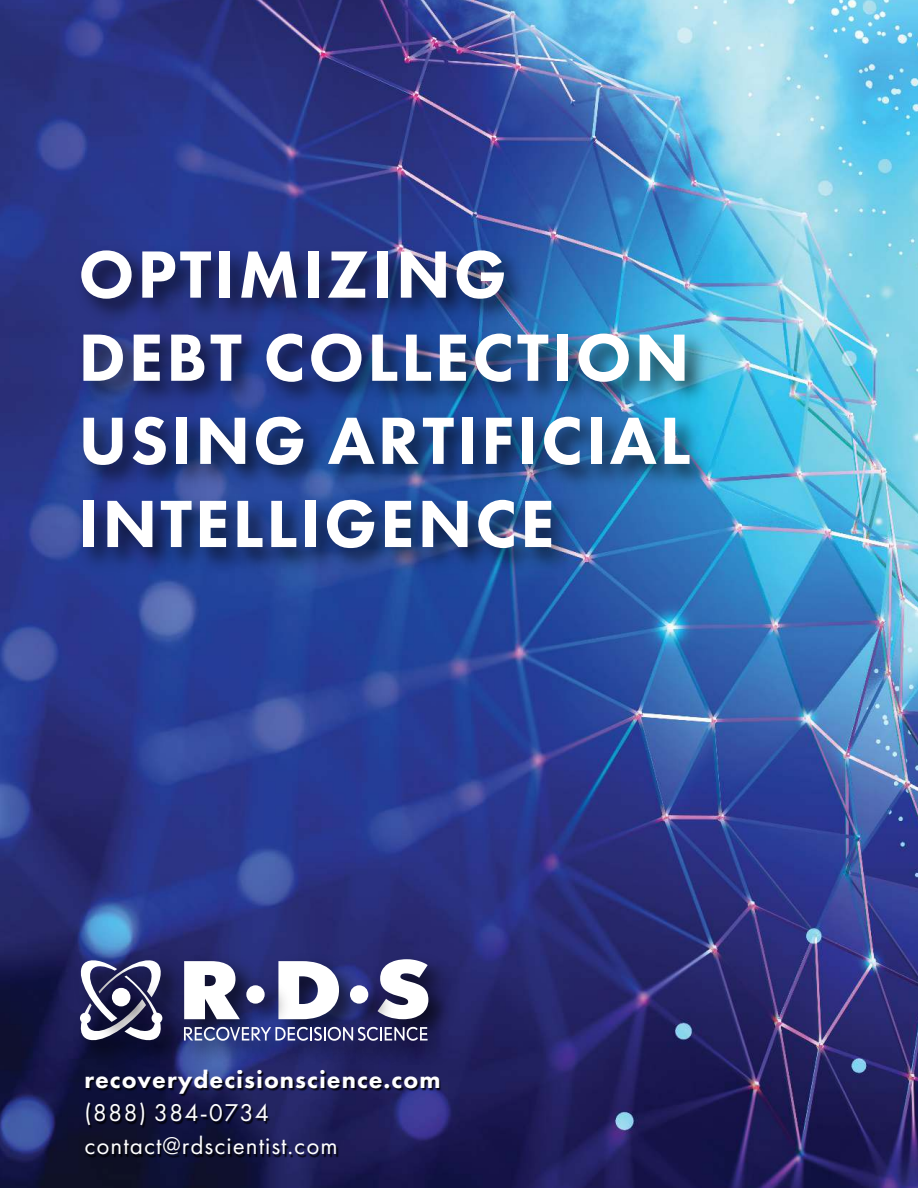
<style>
.page{position:relative;width:918px;height:1188px;background:#fff}
.page>*{position:absolute;margin:0;border:0;box-sizing:border-box;transform-origin:0 0}
.t1{font:800 69.3px/83.1px "Futura PT";letter-spacing:.04em;color:#fff}
.t2{font:25.2px/33px "Futura PT";letter-spacing:.04em;color:#fff}
.t3{font:800 25.2px "Futura PT";letter-spacing:.04em;color:#fff}
</style>
<div class="page">
<img style="left:0;top:0;width:918px;height:1188px">
<img style="left:84px;top:1073px;width:361px;height:91px">
<img style="left:67px;top:228px;width:658px;height:368px">
<img style="left:69px;top:948px;width:127px;height:125px">
<svg style="left:75px;top:955px;width:89px;height:91px"></svg>
<img style="left:100px;top:976px;width:64px;height:64px">
<div style="left:112px;top:988px;width:18px;height:18px;background:#fff;border-radius:50%"></div>
<img style="left:172px;top:949px;width:94px;height:66px">
<svg style="left:184px;top:961px;width:56px;height:54px"></svg>
<img style="left:266px;top:949px;width:99px;height:24px">
<svg style="left:278px;top:961px;width:61px;height:54px"></svg>
<img style="left:365px;top:947px;width:97px;height:105px">
<svg style="left:378px;top:959px;width:50px;height:56px"></svg>
<img style="left:172px;top:1015px;width:11px;height:59px">
<img style="left:183px;top:1015px;width:9px;height:59px">
<img style="left:192px;top:1015px;width:12px;height:59px">
<img style="left:204px;top:1015px;width:14px;height:59px">
<img style="left:218px;top:1015px;width:12px;height:59px">
<img style="left:230px;top:1015px;width:10px;height:59px">
<img style="left:240px;top:1041px;width:36px;height:33px">
<img style="left:276px;top:1041px;width:9px;height:33px">
<img style="left:285px;top:1041px;width:13px;height:33px">
<img style="left:298px;top:1015px;width:4px;height:59px">
<img style="left:302px;top:1015px;width:10px;height:59px">
<img style="left:312px;top:1015px;width:4px;height:59px">
<img style="left:316px;top:1015px;width:15px;height:59px">
<img style="left:331px;top:1015px;width:37px;height:59px">
<img style="left:368px;top:1041px;width:4px;height:33px">
<img style="left:372px;top:1041px;width:10px;height:33px">
<img style="left:382px;top:1041px;width:12px;height:33px">
<img style="left:394px;top:1015px;width:14px;height:59px">
<img style="left:408px;top:1015px;width:53px;height:59px">
<svg style="left:184px;top:1027px;width:244px;height:14px"></svg>
<img style="left:234px;top:973px;width:64px;height:64px">
<div style="left:246px;top:985px;width:19px;height:19px;background:#fff;border-radius:50%"></div>
<img style="left:338px;top:973px;width:64px;height:64px">
<div style="left:350px;top:985px;width:18px;height:19px;background:#fff;border-radius:50%"></div>
<p class="t1" style="left:78px;top:238px;width:614px">OPTIMIZING<br>DEBT COLLECTION<br>USING ARTIFICIAL<br>INTELLIGENCE</p>
<p class="t3" style="left:84px;top:1070px;width:358px">recoverydecisionscience.com</p>
<p class="t2" style="left:84px;top:1098px;width:255px">(888) 384-0734 contact@rdscientist.com</p>
</div>
